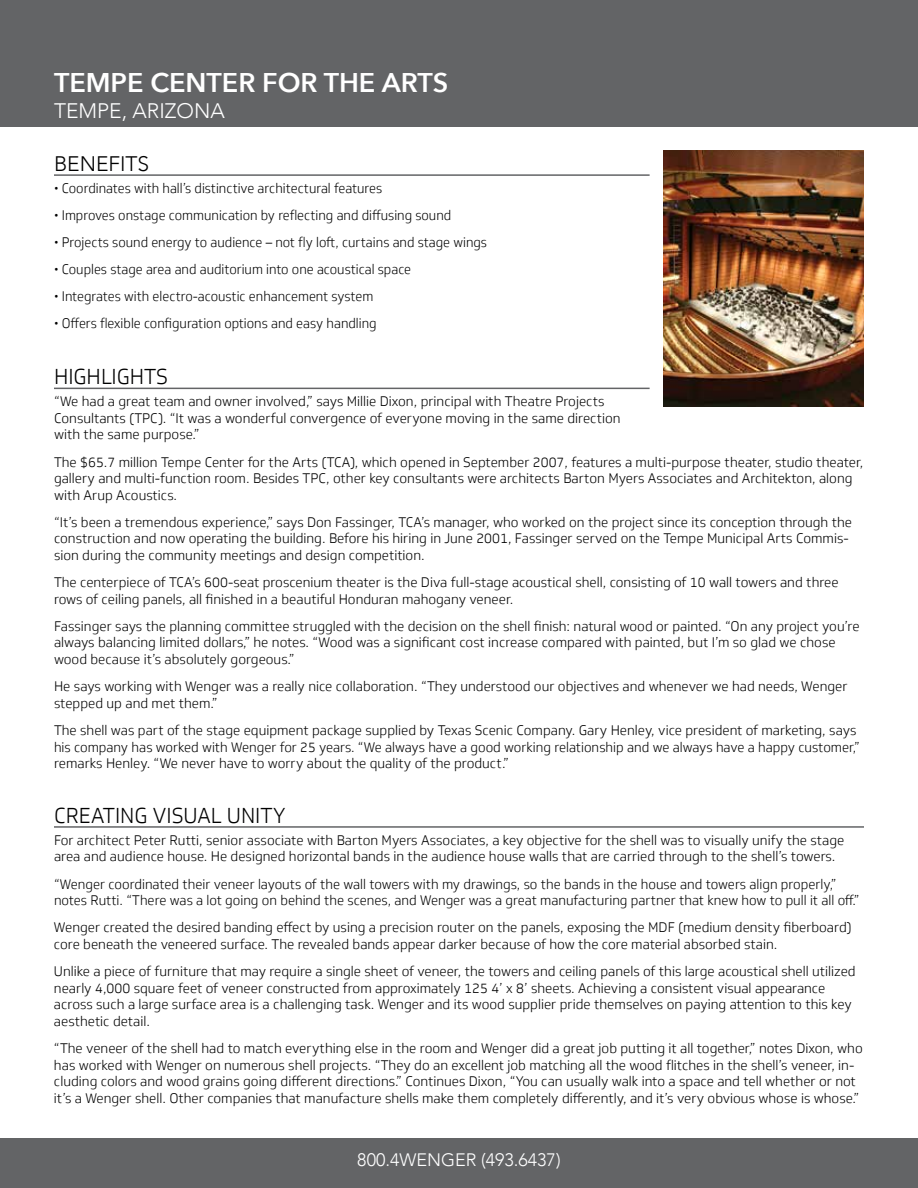
<style>
.page{position:relative;width:918px;height:1188px;background:#fff}
.page>*{position:absolute;margin:0;border:0;box-sizing:border-box;transform-origin:0 0}
.t1{font:600 27px "Avenir Next";color:#fff}
.t2{font:300 21px "Soleto";color:#000}
.t3{font:300 21px "Avenir";color:#fff}
.t4{font:300 21px "Avenir";color:#000}
.t5{font:300 18px "Avenir";color:#fff}
.t6{font:300 13.5px/16.5px "Soleto";color:#000}
.t7{font:300 13.5px "Soleto";color:#000;scale:.96 1}
</style>
<div class="page">
<div style="left:0;top:0;width:918px;height:126px;background:#636466"></div>
<hr style="left:54px;top:388px;width:596px;height:1px;background:#636466">
<hr style="left:54px;top:826px;width:810px;height:2px;background:#636466">
<hr style="left:54px;top:174px;width:596px;height:2px;background:#636466">
<div style="left:0;top:1138px;width:918px;height:50px;background:#636466"></div>
<img style="left:663px;top:150px;width:201px;height:256px">
<h1 class="t1" style="left:54px;top:60px;width:396px">TEMPE CENTER FOR THE ARTS</h1>
<h2 class="t3" style="left:54px;top:98px;width:172px">TEMPE, ARIZONA</h2>
<h2 class="t4" style="left:54px;top:151px;width:97px">BENEFITS</h2>
<p class="t7" style="left:54px;top:180px;width:343px">• Coordinates with hall’s distinctive architectural features</p>
<p class="t7" style="left:54px;top:207px;width:415px">• Improves onstage communication by reflecting and diffusing sound</p>
<p class="t7" style="left:54px;top:234px;width:453px">• Projects sound energy to audience – not fly loft, curtains and stage wings</p>
<p class="t7" style="left:54px;top:261px;width:374px">• Couples stage area and auditorium into one acoustical space</p>
<p class="t7" style="left:54px;top:288px;width:334px">• Integrates with electro-acoustic enhancement system</p>
<p class="t7" style="left:54px;top:315px;width:338px">• Offers flexible configuration options and easy handling</p>
<h2 class="t2" style="left:54px;top:365px;width:116px">HIGHLIGHTS</h2>
<p class="t6" style="left:54px;top:393px;width:568px">“We had a great team and owner involved,” says Millie Dixon, principal with Theatre Projects<br>Consultants (TPC). “It was a wonderful convergence of everyone moving in the same direction with the same purpose.”</p>
<p class="t6" style="left:54px;top:454px;width:811px">The $65.7 million Tempe Center for the Arts (TCA), which opened in September 2007, features a multi-purpose theater, studio theater, gallery and multi-function room. Besides TPC, other key consultants were architects Barton Myers Associates and Architekton, along with Arup Acoustics.</p>
<p class="t6" style="left:54px;top:514px;width:800px">“It’s been a tremendous experience,” says Don Fassinger, TCA’s manager, who worked on the project since its conception through the construction and now operating the building. Before his hiring in June 2001, Fassinger served on the Tempe Municipal Arts Commis&shy;sion during the community meetings and design competition.</p>
<p class="t6" style="left:54px;top:574px;width:786px">The centerpiece of TCA’s 600-seat proscenium theater is the Diva full-stage acoustical shell, consisting of 10 wall towers and three rows of ceiling panels, all finished in a beautiful Honduran mahogany veneer.</p>
<p class="t6" style="left:54px;top:618px;width:807px">Fassinger says the planning committee struggled with the decision on the shell finish: natural wood or painted. “On any project you’re always balancing limited dollars,” he notes. “Wood was a significant cost increase compared with painted, but I’m so glad we chose wood because it’s absolutely gorgeous.”</p>
<p class="t6" style="left:54px;top:678px;width:795px">He says working with Wenger was a really nice collaboration. “They understood our objectives and whenever we had needs, Wenger stepped up and met them.”</p>
<p class="t6" style="left:54px;top:722px;width:807px">The shell was part of the stage equipment package supplied by Texas Scenic Company. Gary Henley, vice president of marketing, says his company has worked with Wenger for 25 years. “We always have a good working relationship and we always have a happy customer,” remarks Henley. “We never have to worry about the quality of the product.”</p>
<h2 class="t2" style="left:54px;top:803px;width:233px">CREATING VISUAL UNITY</h2>
<p class="t6" style="left:54px;top:832px;width:792px">For architect Peter Rutti, senior associate with Barton Myers Associates, a key objective for the shell was to visually unify the stage area and audience house. He designed horizontal bands in the audience house walls that are carried through to the shell’s towers.</p>
<p class="t6" style="left:54px;top:876px;width:807px">“Wenger coordinated their veneer layouts of the wall towers with my drawings, so the bands in the house and towers align properly,” notes Rutti. “There was a lot going on behind the scenes, and Wenger was a great manufacturing partner that knew how to pull it all off.”</p>
<p class="t6" style="left:54px;top:920px;width:799px">Wenger created the desired banding effect by using a precision router on the panels, exposing the MDF (medium density fiberboard) core beneath the veneered surface. The revealed bands appear darker because of how the core material absorbed stain.</p>
<p class="t6" style="left:54px;top:963px;width:803px">Unlike a piece of furniture that may require a single sheet of veneer, the towers and ceiling panels of this large acoustical shell utilized nearly 4,000 square feet of veneer constructed from approximately 125 4’ x 8’ sheets. Achieving a consistent visual appearance across such a large surface area is a challenging task. Wenger and its wood supplier pride themselves on paying attention to this key aesthetic detail.</p>
<p class="t6" style="left:54px;top:1040px;width:810px">“The veneer of the shell had to match everything else in the room and Wenger did a great job putting it all together,” notes Dixon, who has worked with Wenger on numerous shell projects. “They do an excellent job matching all the wood flitches in the shell’s veneer, in&shy;cluding colors and wood grains going different directions.” Continues Dixon, “You can usually walk into a space and tell whether or not it’s a Wenger shell. Other companies that manufacture shells make them completely differently, and it’s very obvious whose is whose.”</p>
<h3 class="t5" style="left:357px;top:1149px;width:205px">800.4WENGER (493.6437)</h3>
</div>
